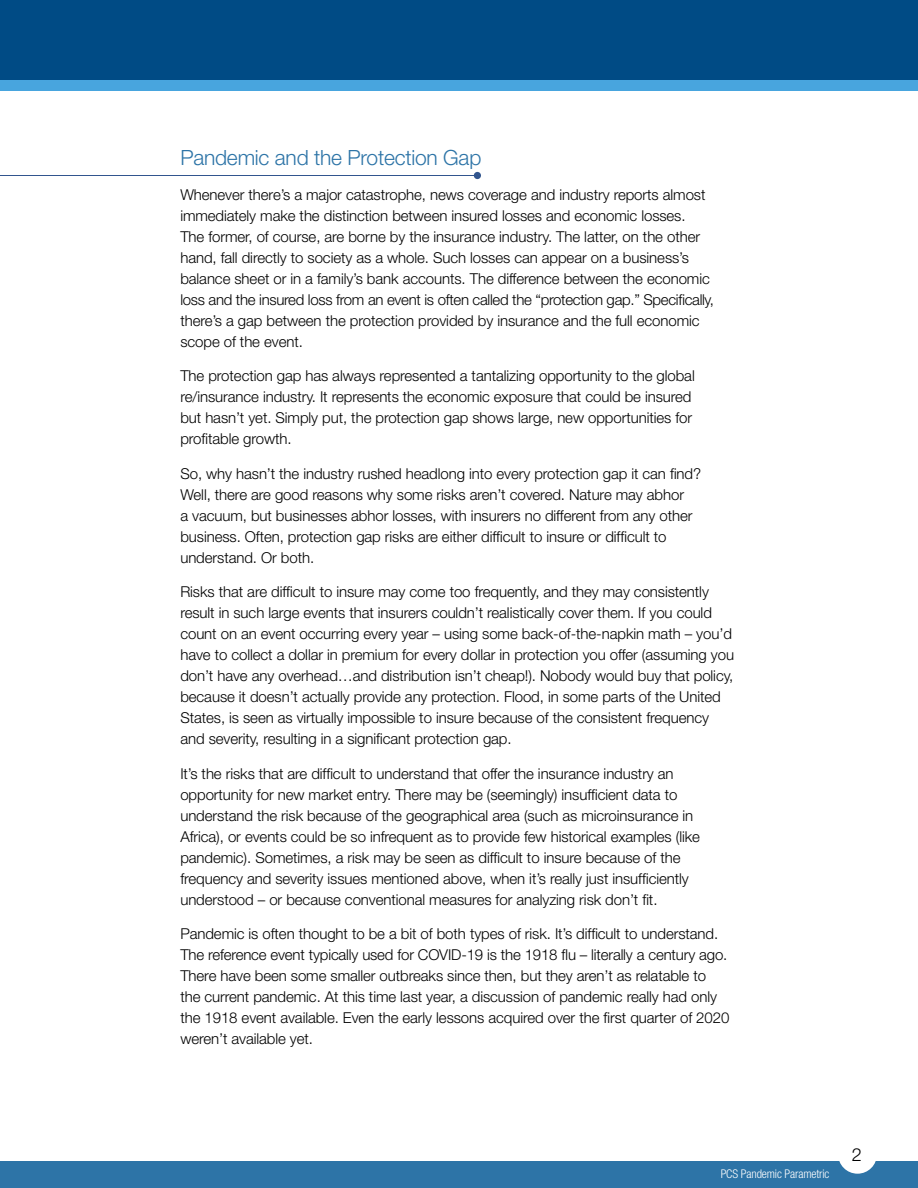
<style>
.page{position:relative;width:918px;height:1188px;background:#fff}
.page>*{position:absolute;margin:0;border:0;box-sizing:border-box;transform-origin:0 0}
.t1{font:300 21px "Helvetica Neue";letter-spacing:-.01em;color:#2d74a7}
.t2{font:300 18px "Helvetica Neue";color:#000}
.t3{font:300 15px/21px "Helvetica Neue";letter-spacing:-.005em;color:#000}
.t4{font:300 condensed 12px "Helvetica Neue";letter-spacing:-.01em;color:#fff}
</style>
<div class="page">
<div style="left:0;top:1161px;width:918px;height:27px;background:#2d74a7"></div>
<div style="left:838px;top:1135px;width:39px;height:39px;background:#fff;border-radius:50%"></div>
<div style="left:0;top:0;width:918px;height:81px;background:#004b85"></div>
<div style="left:0;top:80px;width:918px;height:11px;background:#48a5de"></div>
<hr style="left:0;top:175px;width:477px;height:1px;background:#32558e">
<div style="left:474px;top:172px;width:7px;height:7px;background:#32558e;border-radius:50%"></div>
<h1 class="t1" style="left:180px;top:145px;width:303px">Pandemic and the Protection Gap</h1>
<p class="t3" style="left:180px;top:183px;width:535px">Whenever there’s a major catastrophe, news coverage and industry reports almost immediately make the distinction between insured losses and economic losses.<br>The former, of course, are borne by the insurance industry. The latter, on the other hand, fall directly to society as a whole. Such losses can appear on a business’s balance sheet or in a family’s bank accounts. The difference between the economic loss and the insured loss from an event is often called the “protection gap.” Specifically, there’s a gap between the protection provided by insurance and the full economic scope of the event.</p>
<p class="t3" style="left:180px;top:365px;width:516px">The protection gap has always represented a tantalizing opportunity to the global re/insurance industry. It represents the economic exposure that could be insured but hasn’t yet. Simply put, the protection gap shows large, new opportunities for profitable growth.</p>
<p class="t3" style="left:180px;top:462px;width:522px">So, why hasn’t the industry rushed headlong into every protection gap it can find?<br>Well, there are good reasons why some risks aren’t covered. Nature may abhor<br>a vacuum, but businesses abhor losses, with insurers no different from any other business. Often, protection gap risks are either difficult to insure or difficult to understand. Or both.</p>
<p class="t3" style="left:180px;top:581px;width:555px">Risks that are difficult to insure may come too frequently, and they may consistently result in such large events that insurers couldn’t realistically cover them. If you could count on an event occurring every year – using some back-of-the-napkin math – you’d have to collect a dollar in premium for every dollar in protection you offer (assuming you don’t have any overhead…and distribution isn’t cheap!). Nobody would buy that policy, because it doesn’t actually provide any protection. Flood, in some parts of the United States, is seen as virtually impossible to insure because of the consistent frequency and severity, resulting in a significant protection gap.</p>
<p class="t3" style="left:180px;top:762px;width:521px">It’s the risks that are difficult to understand that offer the insurance industry an opportunity for new market entry. There may be (seemingly) insufficient data to understand the risk because of the geographical area (such as microinsurance in Africa), or events could be so infrequent as to provide few historical examples (like pandemic). Sometimes, a risk may be seen as difficult to insure because of the frequency and severity issues mentioned above, when it’s really just insufficiently understood – or because conventional measures for analyzing risk don’t fit.</p>
<p class="t3" style="left:180px;top:923px;width:551px">Pandemic is often thought to be a bit of both types of risk. It’s difficult to understand.<br>The reference event typically used for COVID-19 is the 1918 flu – literally a century ago.<br>There have been some smaller outbreaks since then, but they aren’t as relatable to the current pandemic. At this time last year, a discussion of pandemic really had only the 1918 event available. Even the early lessons acquired over the first quarter of 2020 weren’t available yet.</p>
<p class="t4" style="left:721px;top:1167px;width:110px">PCS Pandemic Parametric</p>
<p class="t2" style="left:852px;top:1144px;width:12px">2</p>
</div>
